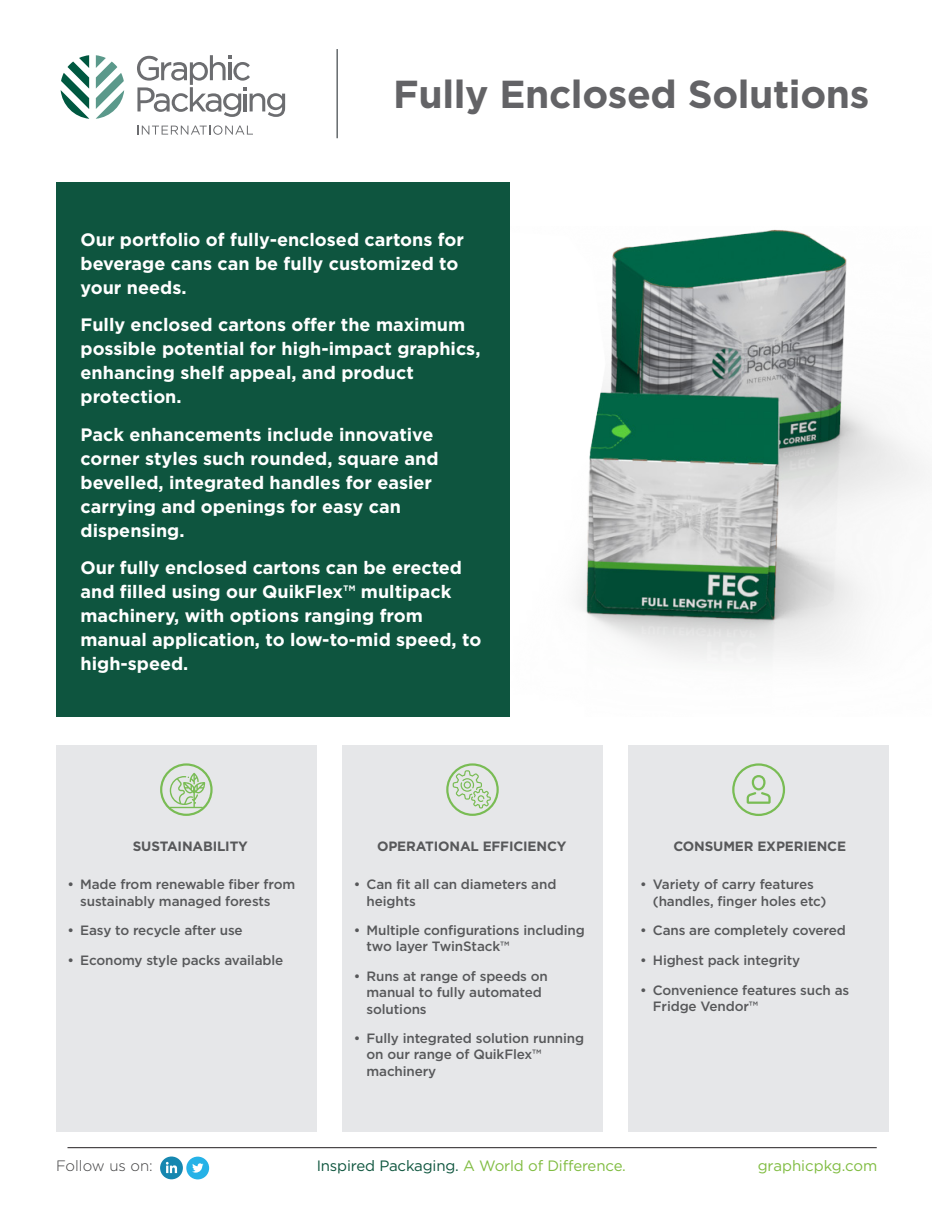
<style>
.page{position:relative;width:945px;height:1215px;background:#fff}
.page>*{position:absolute;margin:0;border:0;box-sizing:border-box;transform-origin:0 0}
.body_copy{font:700 39px "Gotham HTF";letter-spacing:-.01em;color:#636366}
.t1{font:700 18px/24px "Gotham";color:#fff}
.t2{font:15px "Gotham";letter-spacing:-.01em;color:#80bc41}
.body{font:300 15px "Gotham HTF";color:#3e3e3f}
.t3{font:500 13.5px/16.2px "Gotham HTF";letter-spacing:-.01em;color:#57585a}
.t4{font:700 13.5px "Gotham HTF";letter-spacing:-.01em;color:#57585a}
.s1{color:#0e553e}
</style>
<div class="page">
<img style="left:509px;top:226px;width:416px;height:491px">
<div style="left:628px;top:745px;width:261px;height:387px;background:#e6e7e9"></div>
<div style="left:342px;top:745px;width:261px;height:387px;background:#e6e7e9"></div>
<div style="left:56px;top:745px;width:261px;height:387px;background:#e6e7e9"></div>
<div style="left:56px;top:182px;width:453px;height:535px;background:#0e553f"></div>
<hr style="left:68px;top:1147px;width:809px;height:1px;background:#231f20">
<svg style="left:61px;top:55px;width:28px;height:64px"></svg>
<svg style="left:96px;top:55px;width:28px;height:64px"></svg>
<svg style="left:137px;top:55px;width:148px;height:62px"></svg>
<svg style="left:137px;top:125px;width:116px;height:10px"></svg>
<svg style="left:446px;top:763px;width:53px;height:53px"></svg>
<svg style="left:160px;top:763px;width:53px;height:53px"></svg>
<svg style="left:732px;top:763px;width:53px;height:53px"></svg>
<div style="left:186px;top:1157px;width:23px;height:22px;background:#26b2e7;border-radius:50%"></div>
<svg style="left:192px;top:1163px;width:11px;height:10px"></svg>
<div style="left:160px;top:1157px;width:23px;height:22px;background:#1687b0;border-radius:50%"></div>
<svg style="left:166px;top:1162px;width:11px;height:11px"></svg>
<hr style="left:336px;top:49px;width:2px;height:89px;background:#656a6d">
<p class="body_copy" style="left:393px;top:72px;width:478px">Fully Enclosed Solutions</p>
<h3 class="t1" style="left:81px;top:227px;width:385px">Our portfolio of fully-enclosed cartons for beverage cans can be fully customized to your needs.</h3>
<h3 class="t1" style="left:81px;top:312px;width:401px">Fully enclosed cartons offer the maximum possible potential for high-impact graphics, enhancing shelf appeal, and product protection.</h3>
<h3 class="t1" style="left:81px;top:422px;width:360px">Pack enhancements include innovative corner styles such rounded, square and bevelled, integrated handles for easier carrying and openings for easy can dispensing.</h3>
<h3 class="t1" style="left:81px;top:555px;width:402px">Our fully enclosed cartons can be erected and filled using our QuikFlex™ multipack machinery, with options ranging from manual application, to low-to-mid speed, to high-speed.</h3>
<h3 class="t4" style="left:133px;top:838px;width:117px">SUSTAINABILITY</h3>
<h3 class="t4" style="left:377px;top:839px;width:191px">OPERATIONAL EFFICIENCY</h3>
<h3 class="t4" style="left:673px;top:839px;width:174px">CONSUMER EXPERIENCE</h3>
<p class="t3" style="left:80px;top:876px;width:217px;text-indent:-13px">• Made from renewable fiber from sustainably managed forests</p>
<p class="t3" style="left:68px;top:922px;width:177px">• Easy to recycle after use</p>
<p class="t3" style="left:68px;top:952px;width:217px">• Economy style packs available</p>
<p class="t3" style="left:367px;top:876px;width:191px;text-indent:-13px">• Can fit all can diameters and heights</p>
<p class="t3" style="left:367px;top:922px;width:220px;text-indent:-13px">• Multiple configurations including two layer TwinStack™</p>
<p class="t3" style="left:367px;top:968px;width:183px;text-indent:-13px">• Runs at range of speeds on manual to fully automated solutions</p>
<p class="t3" style="left:367px;top:1030px;width:219px;text-indent:-13px">• Fully integrated solution running on our range of QuikFlex™ machinery</p>
<p class="t3" style="left:653px;top:876px;width:175px;text-indent:-13px">• Variety of carry features (handles, finger holes etc)</p>
<p class="t3" style="left:640px;top:922px;width:207px">• Cans are completely covered</p>
<p class="t3" style="left:640px;top:952px;width:162px">• Highest pack integrity</p>
<p class="t3" style="left:653px;top:981px;width:198px;text-indent:-13px">• Convenience features such as<br>Fridge Vendor™</p>
<p class="body" style="left:56px;top:1157px;width:98px">Follow us on:</p>
<p class="t2" style="left:317px;top:1157px;width:311px"><span class="s1">Inspired Packaging.</span> A World of Difference.</p>
<p class="t2" style="left:758px;top:1157px;width:121px">graphicpkg.com</p>
</div>
